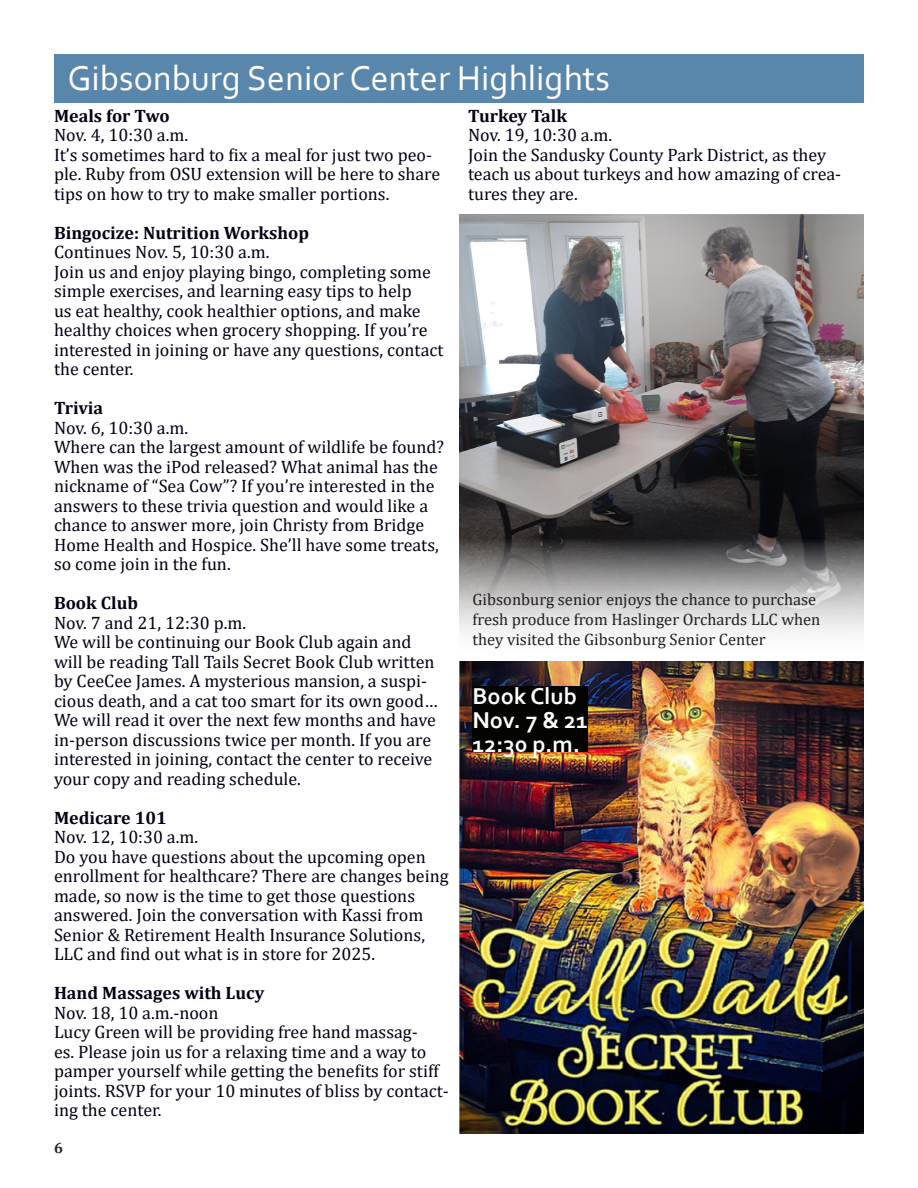
<style>
.page{position:relative;width:918px;height:1188px;background:#fff}
.page>*{position:absolute;margin:0;border:0;box-sizing:border-box;transform-origin:0 0}
.t1{font:36px "Corbel";color:#fff}
.t2{font:700 24px "Corbel";color:#fff}
.t3{font:18px/19.5px "Cambria";color:#000013}
.t4{font:700 18px "Cambria";color:#000013}
.t5{font:16.5px/19.8px "Cambria";color:#231f20}
.t6{font:700 15px "Cambria";color:#231f20}
</style>
<div class="page">
<div style="left:54px;top:54px;width:810px;height:49px;background:#5986ab"></div>
<img style="left:459px;top:214px;width:405px;height:421px">
<img style="left:459px;top:662px;width:405px;height:472px">
<div style="left:472px;top:686px;width:116px;height:66px;background:#040503"></div>
<p class="t1" style="left:68px;top:56px;width:544px">Gibsonburg Senior Center Highlights</p>
<p class="t4" style="left:54px;top:103px;width:117px">Meals for Two</p>
<p class="t3" style="left:54px;top:125px;width:136px">Nov. 4, 10:30 a.m.</p>
<p class="t3" style="left:54px;top:145px;width:388px">It’s sometimes hard to fix a meal for just two peo&shy;ple. Ruby from OSU extension will be here to share tips on how to try to make smaller portions.</p>
<p class="t4" style="left:54px;top:220px;width:257px">Bingocize: Nutrition Workshop</p>
<p class="t3" style="left:54px;top:242px;width:217px">Continues Nov. 5, 10:30 a.m.</p>
<p class="t3" style="left:54px;top:262px;width:391px">Join us and enjoy playing bingo, completing some simple exercises, and learning easy tips to help<br>us eat healthy, cook healthier options, and make healthy choices when grocery shopping. If you’re interested in joining or have any questions, contact the center.</p>
<p class="t4" style="left:54px;top:396px;width:51px">Trivia</p>
<p class="t3" style="left:54px;top:418px;width:136px">Nov. 6, 10:30 a.m.</p>
<p class="t3" style="left:54px;top:437px;width:392px">Where can the largest amount of wildlife be found?<br>When was the iPod released? What animal has the nickname of “Sea Cow”? If you’re interested in the answers to these trivia question and would like a chance to answer more, join Christy from Bridge Home Health and Hospice. She’ll have some treats, so come join in the fun.</p>
<p class="t4" style="left:54px;top:591px;width:86px">Book Club</p>
<p class="t3" style="left:54px;top:613px;width:194px">Nov. 7 and 21, 12:30 p.m.</p>
<p class="t3" style="left:54px;top:632px;width:385px">We will be continuing our Book Club again and will be reading Tall Tails Secret Book Club written by CeeCee James. A mysterious mansion, a suspi&shy;cious death, and a cat too smart for its own good… We will read it over the next few months and have in-person discussions twice per month. If you are interested in joining, contact the center to receive your copy and reading schedule.</p>
<p class="t4" style="left:54px;top:805px;width:114px">Medicare 101</p>
<p class="t3" style="left:54px;top:827px;width:146px">Nov. 12, 10:30 a.m.</p>
<p class="t3" style="left:54px;top:847px;width:396px">Do you have questions about the upcoming open enrollment for healthcare? There are changes being made, so now is the time to get those questions answered. Join the conversation with Kassi from Senior &amp; Retirement Health Insurance Solutions, LLC and find out what is in store for 2025.</p>
<p class="t4" style="left:54px;top:981px;width:212px">Hand Massages with Lucy</p>
<p class="t3" style="left:54px;top:1003px;width:166px">Nov. 18, 10 a.m.-noon</p>
<p class="t3" style="left:54px;top:1022px;width:396px">Lucy Green will be providing free hand massag-<br>es. Please join us for a relaxing time and a way to pamper yourself while getting the benefits for stiff joints. RSVP for your 10 minutes of bliss by contact&shy;ing the center.</p>
<p class="t6" style="left:54px;top:1138px;width:10px">6</p>
<p class="t4" style="left:468px;top:103px;width:101px">Turkey Talk</p>
<p class="t3" style="left:468px;top:125px;width:146px">Nov. 19, 10:30 a.m.</p>
<p class="t3" style="left:468px;top:145px;width:375px">Join the Sandusky County Park District, as they teach us about turkeys and how amazing of crea&shy;tures they are.</p>
<p class="t5" style="left:472px;top:590px;width:350px">Gibsonburg senior enjoys the chance to purchase fresh produce from Haslinger Orchards LLC when they visited the Gibsonburg Senior Center</p>
<p class="t2" style="left:472px;top:681px;width:106px">Book Club</p>
<p class="t2" style="left:472px;top:705px;width:117px">Nov. 7 &amp; 21</p>
<p class="t2" style="left:472px;top:729px;width:109px">12:30 p.m.</p>
</div>
